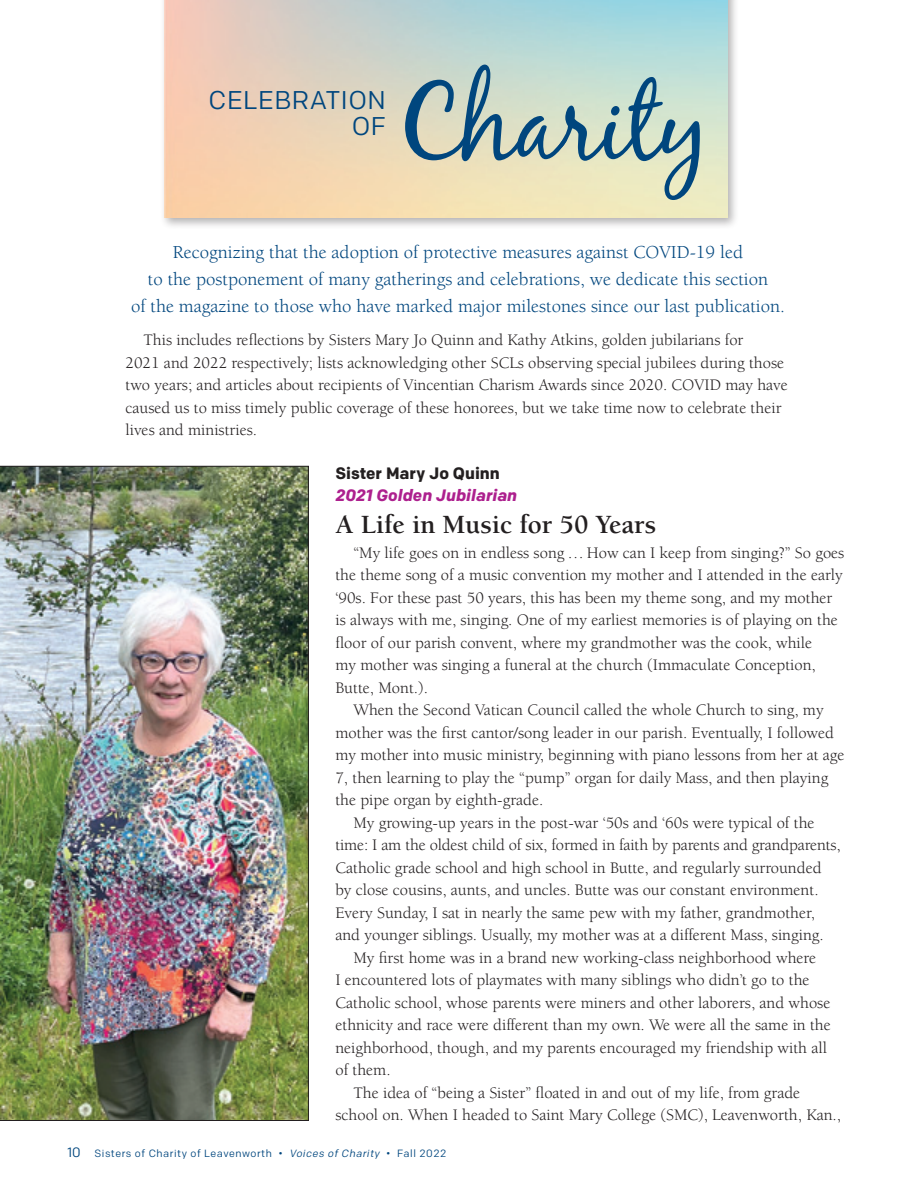
<style>
.page{position:relative;width:918px;height:1188px;background:#fff}
.page>*{position:absolute;margin:0;border:0;box-sizing:border-box;transform-origin:0 0}
.t1{font:104.1px "Black Jack";color:#00467e}
.t2{font:700 27px "Berkeley";color:#231f20}
.t3{font:25.65px "Colfax";color:#00467e}
.t4{font:18.75px/27px "Berkeley";color:#00467e;text-align:center}
.t5{font:16.5px/22.5px "Berkeley";color:#231f20}
.t6{font:italic 700 16.5px "Colfax";color:#ad208e}
.t7{font:700 16.5px "Colfax";color:#231f20}
.t8{font:10.5px "Colfax";letter-spacing:.05em;color:#00467e}
.s1{font-size:13.5px}
.s2{font-style:italic}
</style>
<div class="page">
<div style="left:160px;top:0;width:579px;height:229px;background:#231f20;opacity:.35"></div>
<img style="left:164px;top:0;width:563px;height:217px">
<img style="left:0;top:466px;width:309px;height:655px">
<h3 class="t3" style="left:209px;top:85px;width:35px">Celebration</h3>
<h3 class="t3" style="left:352px;top:110px;width:17px">of</h3>
<h1 class="t1" style="left:398px;top:60px;width:312px">Charity</h1>
<p class="t4" style="left:131px;top:239px;width:656px">Recognizing that the adoption of protective measures against COVID-19 led<br>to the postponement of many gatherings and celebrations, we dedicate this section<br>of the magazine to those who have marked major milestones since our last publication.</p>
<p class="t5" style="left:125px;top:329px;width:664px;text-indent:18px">This includes reflections by Sisters Mary Jo Quinn and Kathy Atkins, golden jubilarians for<br>2021 and 2022 respectively; lists acknowledging other SCLs observing special jubilees during those two years; and articles about recipients of Vincentian Charism Awards since 2020. COVID may have caused us to miss timely public coverage of these honorees, but we take time now to celebrate their lives and ministries.</p>
<p class="t7" style="left:335px;top:463px;width:166px">Sister Mary Jo Quinn</p>
<p class="t6" style="left:335px;top:485px;width:183px">2021 Golden Jubilarian</p>
<h2 class="t2" style="left:335px;top:511px;width:322px">A Life in Music for 50 Years</h2>
<p class="t5" style="left:335px;top:541px;width:511px;text-indent:18px">“My life goes on in endless song … How can I keep from singing?” So goes the theme song of a music convention my mother and I attended in the early ‘90s. For these past 50 years, this has been my theme song, and my mother is always with me, singing. One of my earliest memories is of playing on the floor of our parish convent, where my grandmother was the cook, while<br>my mother was singing a funeral at the church (Immaculate Conception, Butte, Mont.).</p>
<p class="t5" style="left:353px;top:699px;width:472px">When the Second Vatican Council called the whole Church to sing, my</p>
<p class="t5" style="left:335px;top:721px;width:500px">mother was the first cantor/song leader in our parish. Eventually, I followed</p>
<p class="t5" style="left:335px;top:744px;width:511px">my mother into music ministry, beginning with piano lessons from her at age</p>
<p class="t5" style="left:335px;top:766px;width:494px">7, then learning to play the “pump” organ for daily Mass, and then playing</p>
<p class="t5" style="left:335px;top:789px;width:210px">the pipe organ by eighth-grade.</p>
<p class="t5" style="left:353px;top:812px;width:463px">My growing-up years in the post-war ‘50s and ‘60s were typical of the</p>
<p class="t5" style="left:335px;top:834px;width:507px">time: I am the oldest child of six, formed in faith by parents and grandparents,</p>
<p class="t5" style="left:335px;top:857px;width:488px">Catholic grade school and high school in Butte, and regularly surrounded</p>
<p class="t5" style="left:335px;top:879px;width:485px">by close cousins, aunts, and uncles. Butte was our constant environment.</p>
<p class="t5" style="left:335px;top:902px;width:481px">Every Sunday, I sat in nearly the same pew with my father, grandmother,</p>
<p class="t5" style="left:335px;top:924px;width:490px">and younger siblings. Usually, my mother was at a different Mass, singing.</p>
<p class="t5" style="left:353px;top:947px;width:464px">My first home was in a brand new working-class neighborhood where</p>
<p class="t5" style="left:335px;top:969px;width:476px">I encountered lots of playmates with many siblings who didn’t go to the</p>
<p class="t5" style="left:335px;top:992px;width:497px">Catholic school, whose parents were miners and other laborers, and whose</p>
<p class="t5" style="left:335px;top:1014px;width:497px">ethnicity and race were different than my own. We were all the same in the</p>
<p class="t5" style="left:335px;top:1037px;width:493px">neighborhood, though, and my parents encouraged my friendship with all</p>
<p class="t5" style="left:335px;top:1059px;width:57px">of them.</p>
<p class="t5" style="left:353px;top:1082px;width:448px">The idea of “being a Sister” floated in and out of my life, from grade</p>
<p class="t5" style="left:335px;top:1104px;width:507px">school on. When I headed to Saint Mary College (SMC), Leavenworth, Kan.,</p>
<p class="t8" style="left:68px;top:1147px;width:380px"><span class="s1">10</span> Sisters of Charity of Leavenworth • <span class="s2">Voices of Charity</span> • Fall 2022</p>
</div>
